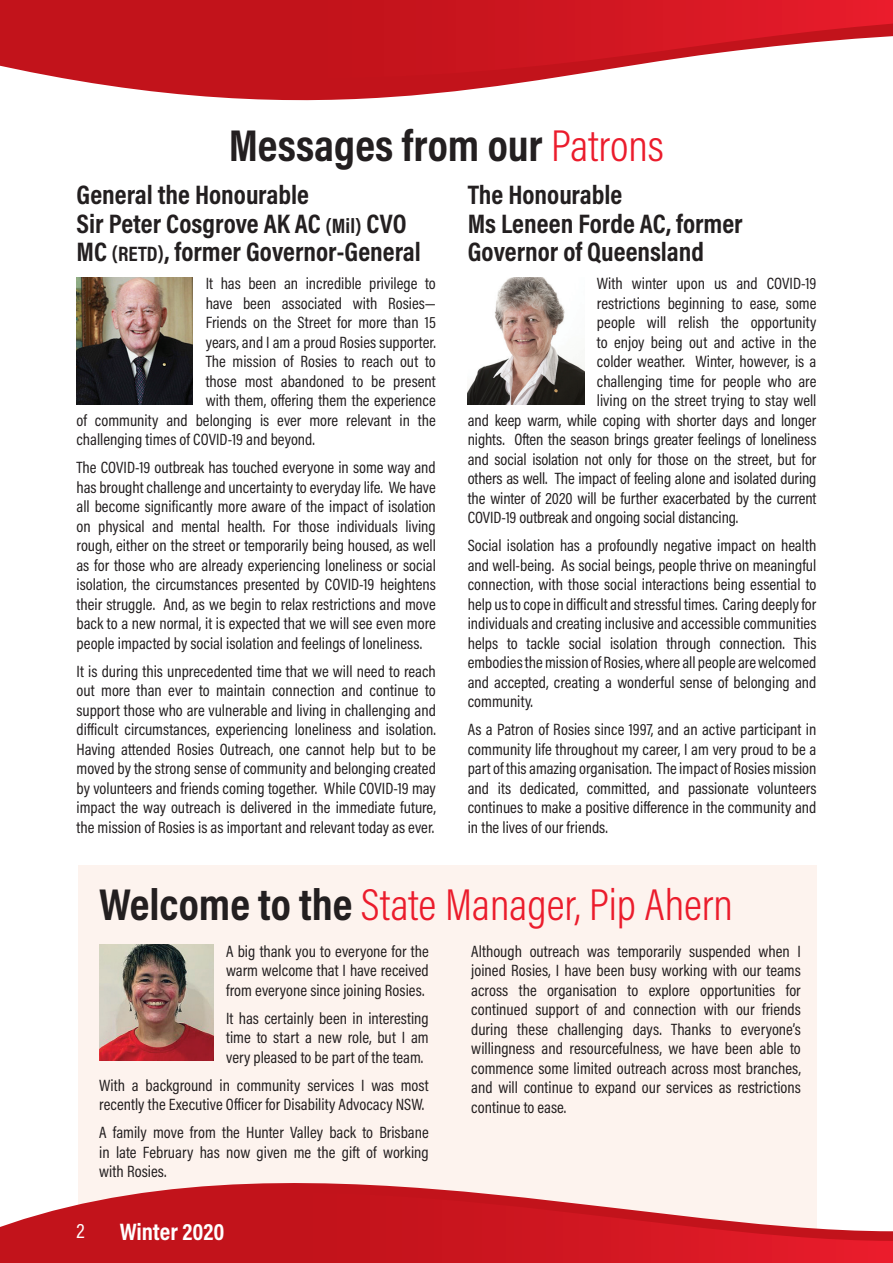
<style>
.page{position:relative;width:893px;height:1263px;background:#fff}
.page>*{position:absolute;margin:0;border:0;box-sizing:border-box;transform-origin:0 0}
.t1{font:300 45px "Acumin Pro Cond";color:#eb1c2c}
.t2{font:700 45px "Acumin Pro Cond";color:#231f20}
.t3{font:700 27px/28.5px "Acumin Pro Cond";color:#231f20}
.t4{font:700 24px "Acumin Pro Cond";color:#fff}
.t5{font:21px "Acumin Pro Cond";color:#fff}
.t6{font:16.5px/19.5px "Acumin Pro Cond";color:#231f20;text-align:justify}
.s1{font-weight:300;color:#eb1c2c}
.s2{font-size:21px}
.s3{font-weight:700;color:#231f20}
</style>
<div class="page">
<div style="left:78px;top:865px;width:738px;height:382px;background:#fdf3ee"></div>
<img style="left:77px;top:277px;width:116px;height:127px">
<img style="left:468px;top:277px;width:116px;height:127px">
<img style="left:99px;top:944px;width:114px;height:116px">
<svg style="left:0;top:1123px;width:893px;height:140px"></svg>
<svg style="left:0;top:0;width:893px;height:101px"></svg>
<p class="t2" style="left:229px;top:115px;width:437px">Messages from our <span class="s1">Patrons</span></p>
<p class="t3" style="left:77px;top:180px;width:346px">General the Honourable<br>Sir Peter Cosgrove AK AC <span class="s2">(Mil)</span> CVO<br>MC <span class="s2">(RETD)</span>, former Governor-General</p>
<p class="t6" style="left:206px;top:273px;width:232px">It has been an incredible privilege to</p>
<p class="t6" style="left:206px;top:293px;width:232px">have been associated with Rosies—</p>
<p class="t6" style="left:206px;top:312px;width:232px">Friends on the Street for more than 15</p>
<p class="t6" style="left:206px;top:332px;width:232px">years, and I am a proud Rosies supporter.</p>
<p class="t6" style="left:206px;top:351px;width:232px">The mission of Rosies to reach out to</p>
<p class="t6" style="left:206px;top:371px;width:232px">those most abandoned to be present</p>
<p class="t6" style="left:206px;top:390px;width:232px">with them, offering them the experience</p>
<p class="t6" style="left:77px;top:410px;width:361px">of community and belonging is ever more relevant in the</p>
<p class="t6" style="left:77px;top:429px;width:240px">challenging times of COVID-19 and beyond.</p>
<p class="t6" style="left:77px;top:457px;width:361px">The COVID-19 outbreak has touched everyone in some way and has brought challenge and uncertainty to everyday life. We have all become significantly more aware of the impact of isolation on physical and mental health. For those individuals living rough, either on the street or temporarily being housed, as well as for those who are already experiencing loneliness or social isolation, the circumstances presented by COVID-19 heightens their struggle. And, as we begin to relax restrictions and move back to a new normal, it is expected that we will see even more people impacted by social isolation and feelings of loneliness.</p>
<p class="t6" style="left:77px;top:661px;width:361px">It is during this unprecedented time that we will need to reach out more than ever to maintain connection and continue to support those who are vulnerable and living in challenging and difficult circumstances, experiencing loneliness and isolation.<br>Having attended Rosies Outreach, one cannot help but to be moved by the strong sense of community and belonging created by volunteers and friends coming together. While COVID-19 may impact the way outreach is delivered in the immediate future, the mission of Rosies is as important and relevant today as ever.</p>
<p class="t3" style="left:468px;top:180px;width:276px">The Honourable<br>Ms Leneen Forde AC, former<br>Governor of Queensland</p>
<p class="t6" style="left:597px;top:273px;width:221px">With winter upon us and COVID-19</p>
<p class="t6" style="left:597px;top:293px;width:221px">restrictions beginning to ease, some</p>
<p class="t6" style="left:597px;top:312px;width:221px">people will relish the opportunity</p>
<p class="t6" style="left:597px;top:332px;width:221px">to enjoy being out and active in the</p>
<p class="t6" style="left:597px;top:351px;width:221px">colder weather. Winter, however, is a</p>
<p class="t6" style="left:597px;top:371px;width:221px">challenging time for people who are</p>
<p class="t6" style="left:597px;top:390px;width:221px">living on the street trying to stay well</p>
<p class="t6" style="left:468px;top:410px;width:350px">and keep warm, while coping with shorter days and longer</p>
<p class="t6" style="left:468px;top:429px;width:350px">nights. Often the season brings greater feelings of loneliness</p>
<p class="t6" style="left:468px;top:449px;width:350px">and social isolation not only for those on the street, but for</p>
<p class="t6" style="left:468px;top:468px;width:350px">others as well. The impact of feeling alone and isolated during</p>
<p class="t6" style="left:468px;top:488px;width:350px">the winter of 2020 will be further exacerbated by the current</p>
<p class="t6" style="left:468px;top:507px;width:272px">COVID-19 outbreak and ongoing social distancing.</p>
<p class="t6" style="left:468px;top:535px;width:350px">Social isolation has a profoundly negative impact on health and well-being. As social beings, people thrive on meaningful connection, with those social interactions being essential to help us to cope in difficult and stressful times. Caring deeply for individuals and creating inclusive and accessible communities helps to tackle social isolation through connection. This embodies the mission of Rosies, where all people are welcomed and accepted, creating a wonderful sense of belonging and community.</p>
<p class="t6" style="left:468px;top:719px;width:350px">As a Patron of Rosies since 1997, and an active participant in community life throughout my career, I am very proud to be a part of this amazing organisation. The impact of Rosies mission and its dedicated, committed, and passionate volunteers continues to make a positive difference in the community and in the lives of our friends.</p>
<p class="t1" style="left:99px;top:876px;width:635px"><span class="s3">Welcome to the</span> State Manager, Pip Ahern</p>
<p class="t6" style="left:226px;top:941px;width:204px">A big thank you to everyone for the warm welcome that I have received from everyone since joining Rosies.</p>
<p class="t6" style="left:226px;top:1008px;width:204px">It has certainly been in interesting time to start a new role, but I am very pleased to be part of the team.</p>
<p class="t6" style="left:99px;top:1075px;width:331px">With a background in community services I was most recently the Executive Officer for Disability Advocacy NSW.</p>
<p class="t6" style="left:99px;top:1122px;width:331px">A family move from the Hunter Valley back to Brisbane in late February has now given me the gift of working with Rosies.</p>
<p class="t6" style="left:471px;top:941px;width:331px">Although outreach was temporarily suspended when I joined Rosies, I have been busy working with our teams across the organisation to explore opportunities for continued support of and connection with our friends during these challenging days. Thanks to everyone’s willingness and resourcefulness, we have been able to commence some limited outreach across most branches, and will continue to expand our services as restrictions continue to ease.</p>
<p class="t5" style="left:76px;top:1217px;width:10px">2</p>
<h3 class="t4" style="left:120px;top:1216px;width:106px">Winter 2020</h3>
</div>
